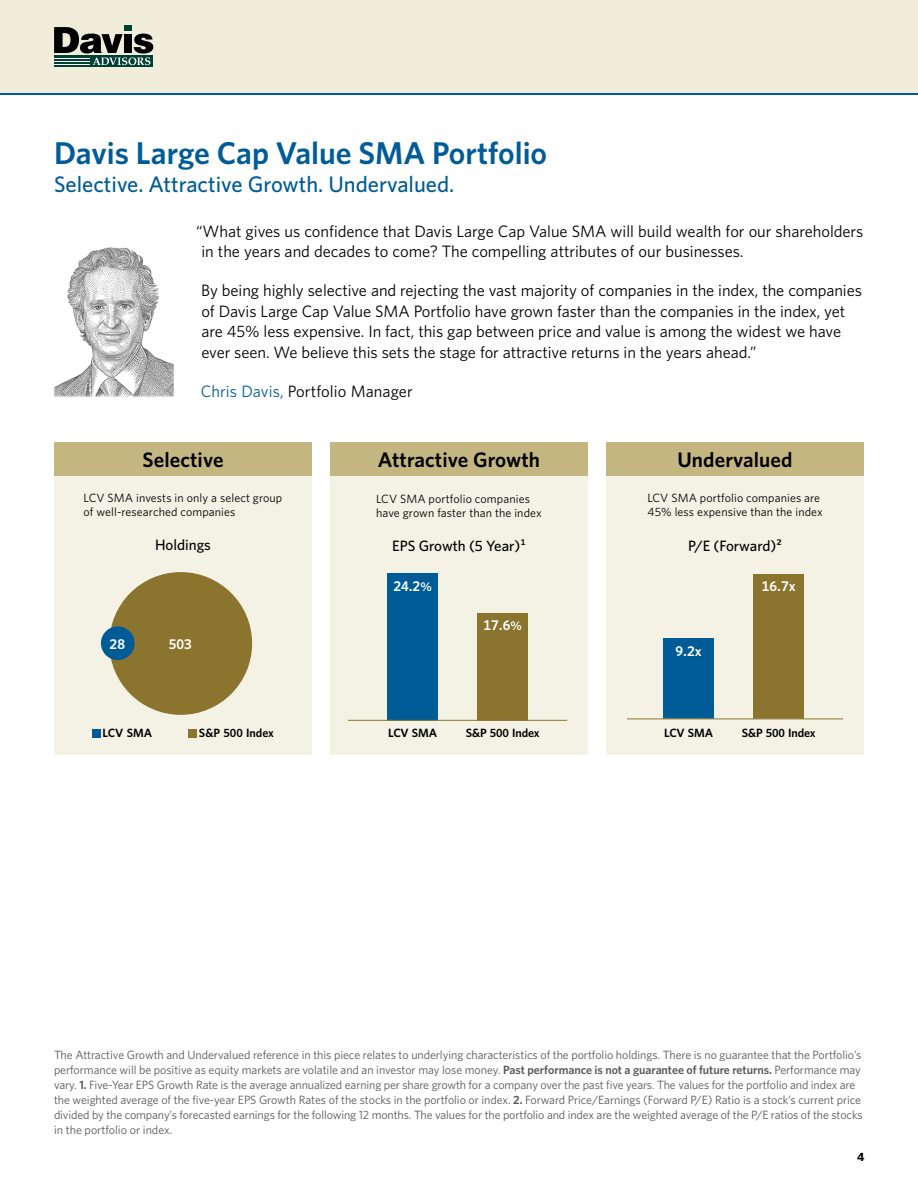
<style>
.page{position:relative;width:918px;height:1188px;background:#fff}
.page>*{position:absolute;margin:0;border:0;box-sizing:border-box;transform-origin:0 0}
.t1{font:600 31.5px "Whitney";color:#005c97}
.t2{font:500 22.5px "Whitney";color:#005c97}
.Section_Title{font:600 21px "Whitney";letter-spacing:.005em;color:#000}
.t3{font:16.5px/20.7px "Whitney";letter-spacing:-.005em;color:#000}
.t4{font:500 15px "Whitney";color:#000}
.t5{font:600 14.25px "Whitney";color:#fff}
.Footnote_first{font:12px/15px "Whitney";letter-spacing:-.01em;color:#58595b}
.t6{font:12px/14.4px "Whitney";letter-spacing:.01em;color:#000}
.t7{font:600 12px "Whitney";letter-spacing:-.01em;color:#000}
.t8{font:700 12px "Whitney";color:#000}
.s1{color:#005c97}
.s2{font-size:12.75px}
.s3{font-weight:600}
</style>
<div class="page">
<div style="left:0;top:0;width:918px;height:94px;background:#f0eedb"></div>
<hr style="left:0;top:94px;width:918px;height:1px;background:#005c97">
<div style="left:124px;top:25px;width:8px;height:6px;background:#004133"></div>
<div style="left:54px;top:56px;width:99px;height:11px;background:#004133"></div>
<svg style="left:54px;top:27px;width:99px;height:38px"></svg>
<img style="left:54px;top:247px;width:120px;height:150px">
<div style="left:330px;top:475px;width:258px;height:280px;background:#f4f2e4"></div>
<div style="left:477px;top:613px;width:51px;height:107px;background:#8b752e"></div>
<div style="left:387px;top:573px;width:51px;height:147px;background:#005c97"></div>
<hr style="left:348px;top:720px;width:219px;height:1px;background:#8b752e">
<div style="left:54px;top:475px;width:258px;height:280px;background:#f4f2e4"></div>
<div style="left:92px;top:729px;width:8px;height:8px;background:#005c97"></div>
<div style="left:188px;top:729px;width:8px;height:8px;background:#8b752e"></div>
<div style="left:109px;top:572px;width:143px;height:143px;background:#8b752e;border-radius:50%"></div>
<div style="left:101px;top:626px;width:34px;height:34px;background:#005c97;border-radius:50%"></div>
<div style="left:606px;top:475px;width:258px;height:280px;background:#f4f2e4"></div>
<div style="left:754px;top:575px;width:50px;height:144px;background:#8b752e"></div>
<div style="left:664px;top:639px;width:50px;height:80px;background:#005c97"></div>
<hr style="left:627px;top:719px;width:216px;height:1px;background:#8b752e">
<div style="left:330px;top:442px;width:258px;height:33px;background:#c4b681"></div>
<div style="left:54px;top:442px;width:258px;height:33px;background:#c4b681"></div>
<div style="left:606px;top:442px;width:258px;height:33px;background:#c4b681"></div>
<p class="t1" style="left:54px;top:132px;width:495px">Davis Large Cap Value SMA Portfolio</p>
<p class="t2" style="left:54px;top:169px;width:402px">Selective. Attractive Growth. Undervalued.</p>
<p class="t3" style="left:201px;top:220px;width:663px;text-indent:-5px">“What gives us confidence that Davis Large Cap Value SMA will build wealth for our shareholders in the years and decades to come? The compelling attributes of our businesses.</p>
<p class="t3" style="left:201px;top:280px;width:662px">By being highly selective and rejecting the vast majority of companies in the index, the companies of Davis Large Cap Value SMA Portfolio have grown faster than the companies in the index, yet are 45% less expensive. In fact, this gap between price and value is among the widest we have ever seen. We believe this sets the stage for attractive returns in the years ahead.”</p>
<p class="t3" style="left:201px;top:380px;width:213px"><span class="s1">Chris Davis,</span> Portfolio Manager</p>
<p class="Section_Title" style="left:142px;top:446px;width:83px">Selective</p>
<p class="Section_Title" style="left:378px;top:446px;width:164px">Attractive Growth</p>
<p class="Section_Title" style="left:677px;top:446px;width:117px">Undervalued</p>
<p class="t6" style="left:84px;top:490px;width:200px">LCV SMA invests in only a select group of well-researched companies</p>
<p class="t4" style="left:155px;top:535px;width:57px">Holdings</p>
<p class="t5" style="left:110px;top:634px;width:17px">28</p>
<p class="t5" style="left:169px;top:634px;width:25px">503</p>
<p class="t7" style="left:103px;top:725px;width:51px">LCV SMA</p>
<p class="t7" style="left:199px;top:725px;width:77px">S&amp;P 500 Index</p>
<p class="t6" style="left:376px;top:491px;width:167px">LCV SMA portfolio companies have grown faster than the index</p>
<p class="t4" style="left:392px;top:536px;width:135px">EPS Growth (5 Year)1</p>
<p class="t5" style="left:393px;top:576px;width:40px">24.2<span class="s2">%</span></p>
<p class="t5" style="left:484px;top:616px;width:40px">17.6<span class="s2">%</span></p>
<p class="t7" style="left:388px;top:725px;width:50px">LCV SMA</p>
<p class="t7" style="left:466px;top:725px;width:75px">S&amp;P 500 Index</p>
<p class="t6" style="left:647px;top:490px;width:177px">LCV SMA portfolio companies are<br>45% less expensive than the index</p>
<p class="t4" style="left:688px;top:536px;width:95px">P/E (Forward)2</p>
<p class="t5" style="left:676px;top:641px;width:28px">9.2x</p>
<p class="t5" style="left:762px;top:577px;width:35px">16.7x</p>
<p class="t7" style="left:664px;top:725px;width:50px">LCV SMA</p>
<p class="t7" style="left:742px;top:725px;width:75px">S&amp;P 500 Index</p>
<p class="Footnote_first" style="left:54px;top:1047px;width:810px">The Attractive Growth and Undervalued reference in this piece relates to underlying characteristics of the portfolio holdings. There is no guarantee that the Portfolio’s performance will be positive as equity markets are volatile and an investor may lose money. <span class="s3">Past performance is not a guarantee of future returns.</span> Performance may vary. <span class="s3">1.</span> Five-Year EPS Growth Rate is the average annualized earning per share growth for a company over the past five years. The values for the portfolio and index are the weighted average of the five-year EPS Growth Rates of the stocks in the portfolio or index. <span class="s3">2.</span> Forward Price/Earnings (Forward P/E) Ratio is a stock’s current price divided by the company’s forecasted earnings for the following 12 months. The values for the portfolio and index are the weighted average of the P/E ratios of the stocks in the portfolio or index.</p>
<p class="t8" style="left:857px;top:1149px;width:9px">4</p>
</div>
